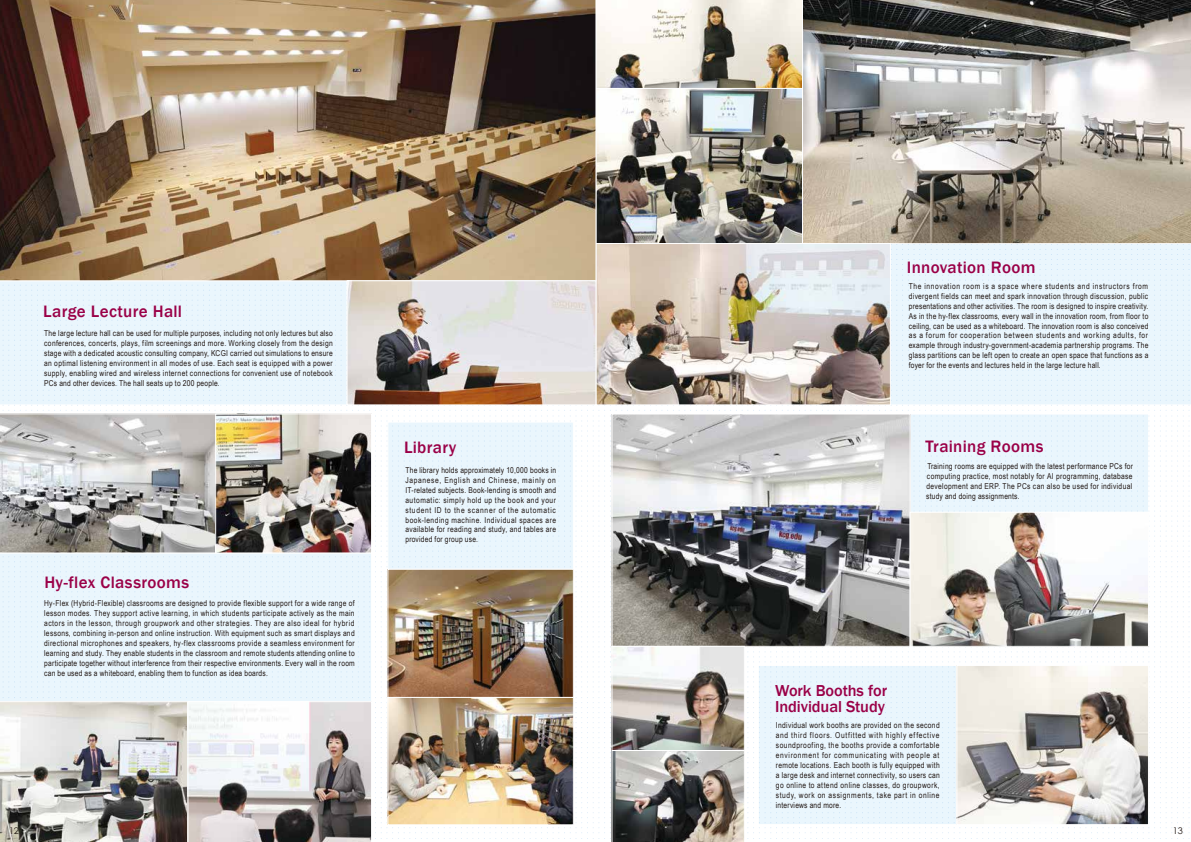
<style>
.page{position:relative;width:1191px;height:842px;background:#fff}
.page>*{position:absolute;margin:0;border:0;box-sizing:border-box;transform-origin:0 0}
.t1{font:500 17px "Franklin Gothic";letter-spacing:.02em;color:#9a0047}
.t2{font:500 16.3px/15.6px "Franklin Gothic";letter-spacing:-.005em;color:#9a0047}
.t3{font:9.2px "Century Gothic";color:#221815}
.t4{font:8.1px/9.9px "Arial Narrow";letter-spacing:.025em;color:#221815;text-align:justify}
</style>
<div class="page">
<img style="left:0;top:0;width:1191px;height:842px">
<img style="left:597px;top:245px;width:292px;height:158px">
<div style="left:595px;top:243px;width:296px;height:162px;border:1px solid #fff"></div>
<img style="left:958px;top:667px;width:188px;height:156px">
<div style="left:956px;top:665px;width:192px;height:160px;border:1px solid #fff"></div>
<img style="left:389px;top:571px;width:183px;height:252px">
<div style="left:387px;top:569px;width:187px;height:129px;border:1px solid #fff"></div>
<div style="left:387px;top:697px;width:187px;height:128px;border:1px solid #fff"></div>
<img style="left:0;top:0;width:596px;height:281px">
<img style="left:349px;top:282px;width:245px;height:121px">
<div style="left:347px;top:280px;width:249px;height:125px;border:1px solid #fff"></div>
<h1 class="t1" style="left:43px;top:301px;width:140px">Large Lecture Hall</h1>
<p class="t4" style="left:44px;top:328px;width:290px">The large lecture hall can be used for multiple purposes, including not only lectures but also conferences, concerts, plays, film screenings and more. Working closely from the design stage with a dedicated acoustic consulting company, KCGI carried out simulations to ensure an optimal listening environment in all modes of use. Each seat is equipped with a power supply, enabling wired and wireless internet connections for convenient use of notebook PCs and other devices. The hall seats up to 200 people.</p>
<h1 class="t1" style="left:44px;top:571px;width:146px">Hy-flex Classrooms</h1>
<p class="t4" style="left:44px;top:598px;width:312px">Hy-Flex (Hybrid-Flexible) classrooms are designed to provide flexible support for a wide range of lesson modes. They support active learning, in which students participate actively as the main actors in the lesson, through groupwork and other strategies. They are also ideal for hybrid lessons, combining in-person and online instruction. With equipment such as smart displays and directional microphones and speakers, hy-flex classrooms provide a seamless environment for learning and study. They enable students in the classroom and remote students attending online to participate together without interference from their respective environments. Every wall in the room can be used as a whiteboard, enabling them to function as idea boards.</p>
<h1 class="t1" style="left:404px;top:437px;width:54px">Library</h1>
<p class="t4" style="left:405px;top:465px;width:152px">The library holds approximately 10,000 books in Japanese, English and Chinese, mainly on IT-related subjects. Book-lending is smooth and automatic: simply hold up the book and your student ID to the scanner of the automatic book-lending machine. Individual spaces are available for reading and study, and tables are provided for group use.</p>
<h1 class="t1" style="left:907px;top:257px;width:130px">Innovation Room</h1>
<p class="t4" style="left:908px;top:281px;width:241px">The innovation room is a space where students and instructors from divergent fields can meet and spark innovation through discussion, public presentations and other activities. The room is designed to inspire creativity.<br>As in the hy-flex classrooms, every wall in the innovation room, from floor to ceiling, can be used as a whiteboard. The innovation room is also conceived as a forum for cooperation between students and working adults, for example through industry-government-academia partnership programs. The glass partitions can be left open to create an open space that functions as a foyer for the events and lectures held in the large lecture hall.</p>
<h1 class="t1" style="left:925px;top:436px;width:119px">Training Rooms</h1>
<p class="t4" style="left:926px;top:461px;width:208px">Training rooms are equipped with the latest performance PCs for computing practice, most notably for AI programming, database development and ERP. The PCs can also be used for individual study and doing assignments.</p>
<h2 class="t2" style="left:775px;top:683px;width:113px">Work Booths for<br>Individual Study</h2>
<p class="t4" style="left:776px;top:720px;width:165px">Individual work booths are provided on the second and third floors. Outfitted with highly effective soundproofing, the booths provide a comfortable environment for communicating with people at remote locations. Each booth is fully equipped with a large desk and internet connectivity, so users can go online to attend online classes, do groupwork, study, work on assignments, take part in online interviews and more.</p>
<p class="t3" style="left:9px;top:825px;width:11px">12</p>
<p class="t3" style="left:1172px;top:825px;width:11px">13</p>
</div>
